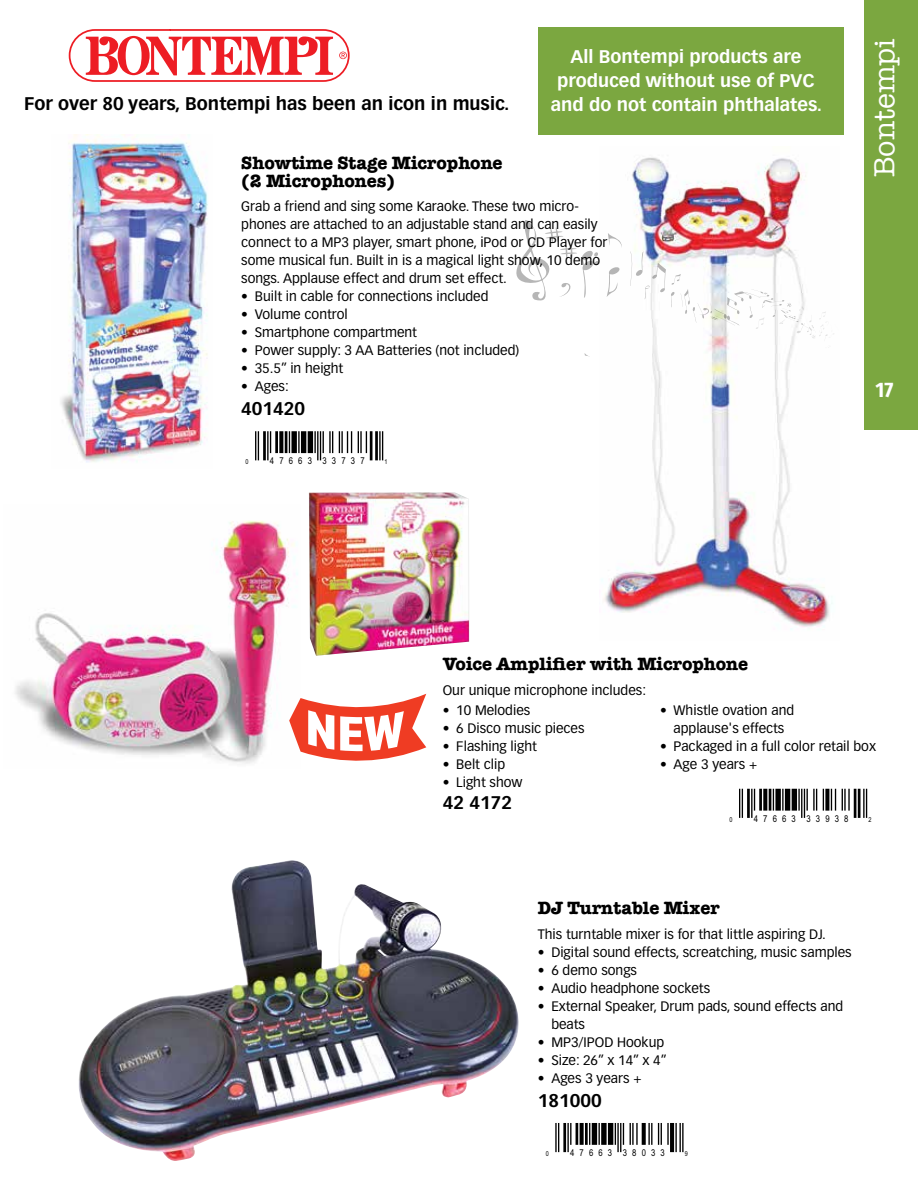
<style>
.page{position:relative;width:918px;height:1188px;background:#fff}
.page>*{position:absolute;margin:0;border:0;box-sizing:border-box;transform-origin:0 0}
.t1{font:30px "American Typewriter";color:#fff}
.t2{font:700 21px "Fira Sans Condensed";color:#fff}
.t3{font:700 18px/18px "American Typewriter ITC Pro";color:#000}
.t4{font:700 18px/24px "Vectora LT Pro";color:#fff;text-align:center}
.t5{font:700 18px "Vectora LT Pro";color:#000}
.t6{font:13.5px/18px "Vectora LT Pro";color:#000}
.t7{font:9.45px "Arial Narrow";letter-spacing:.545em;color:#000}
.t8{font:6.75px "Arial Narrow";color:#000}
</style>
<div class="page">
<div style="left:864px;top:0;width:54px;height:429px;background:#7ba740"></div>
<img style="left:79px;top:860px;width:440px;height:301px">
<svg style="left:69px;top:29px;width:281px;height:53px"></svg>
<div style="left:538px;top:28px;width:306px;height:107px;background:#7ba740"></div>
<img style="left:601px;top:157px;width:232px;height:473px">
<img style="left:60px;top:135px;width:148px;height:328px">
<svg style="left:606px;top:267px;width:14px;height:30px"></svg>
<svg style="left:608px;top:233px;width:14px;height:15px"></svg>
<svg style="left:516px;top:220px;width:83px;height:81px"></svg>
<svg style="left:630px;top:251px;width:204px;height:97px"></svg>
<svg style="left:607px;top:371px;width:51px;height:38px"></svg>
<img style="left:15px;top:520px;width:283px;height:244px">
<img style="left:309px;top:492px;width:160px;height:164px">
<svg style="left:289px;top:694px;width:137px;height:70px"></svg>
<svg style="left:255px;top:431px;width:4px;height:29px"></svg>
<hr style="left:263px;top:431px;width:3px;height:29px;background:#000">
<hr style="left:267px;top:431px;width:2px;height:29px;background:#000">
<svg style="left:270px;top:431px;width:1px;height:22px"></svg>
<hr style="left:275px;top:431px;width:3px;height:22px;background:#000">
<svg style="left:279px;top:431px;width:4px;height:22px"></svg>
<hr style="left:285px;top:431px;width:2px;height:22px;background:#000">
<svg style="left:289px;top:431px;width:1px;height:22px"></svg>
<div style="left:291px;top:431px;width:6px;height:22px;background:#000"></div>
<hr style="left:298px;top:431px;width:2px;height:22px;background:#000">
<div style="left:301px;top:431px;width:5px;height:22px;background:#000"></div>
<div style="left:308px;top:431px;width:5px;height:22px;background:#000"></div>
<hr style="left:314px;top:431px;width:2px;height:22px;background:#000">
<svg style="left:317px;top:431px;width:7px;height:29px"></svg>
<hr style="left:329px;top:431px;width:2px;height:22px;background:#000">
<svg style="left:332px;top:431px;width:1px;height:22px"></svg>
<svg style="left:339px;top:431px;width:1px;height:22px"></svg>
<hr style="left:341px;top:431px;width:2px;height:22px;background:#000">
<svg style="left:347px;top:431px;width:5px;height:22px"></svg>
<svg style="left:358px;top:431px;width:1px;height:22px"></svg>
<hr style="left:360px;top:431px;width:2px;height:22px;background:#000">
<svg style="left:366px;top:431px;width:1px;height:22px"></svg>
<hr style="left:370px;top:431px;width:2px;height:29px;background:#000">
<hr style="left:375px;top:431px;width:3px;height:29px;background:#000">
<hr style="left:379px;top:431px;width:2px;height:29px;background:#000">
<svg style="left:382px;top:431px;width:1px;height:29px"></svg>
<svg style="left:739px;top:789px;width:4px;height:29px"></svg>
<hr style="left:747px;top:789px;width:3px;height:29px;background:#000">
<svg style="left:751px;top:789px;width:4px;height:29px"></svg>
<hr style="left:759px;top:789px;width:3px;height:22px;background:#000">
<svg style="left:763px;top:789px;width:4px;height:22px"></svg>
<hr style="left:769px;top:789px;width:2px;height:22px;background:#000">
<svg style="left:773px;top:789px;width:1px;height:22px"></svg>
<div style="left:775px;top:789px;width:6px;height:22px;background:#000"></div>
<hr style="left:782px;top:789px;width:2px;height:22px;background:#000">
<div style="left:785px;top:789px;width:5px;height:22px;background:#000"></div>
<div style="left:792px;top:789px;width:5px;height:22px;background:#000"></div>
<hr style="left:798px;top:789px;width:2px;height:22px;background:#000">
<svg style="left:801px;top:789px;width:4px;height:29px"></svg>
<hr style="left:806px;top:789px;width:2px;height:22px;background:#000">
<hr style="left:813px;top:789px;width:2px;height:22px;background:#000">
<svg style="left:816px;top:789px;width:1px;height:22px"></svg>
<svg style="left:823px;top:789px;width:1px;height:22px"></svg>
<svg style="left:825px;top:789px;width:4px;height:22px"></svg>
<svg style="left:831px;top:789px;width:5px;height:22px"></svg>
<svg style="left:842px;top:789px;width:1px;height:22px"></svg>
<hr style="left:844px;top:789px;width:2px;height:22px;background:#000">
<hr style="left:848px;top:789px;width:2px;height:22px;background:#000">
<hr style="left:854px;top:789px;width:2px;height:29px;background:#000">
<hr style="left:858px;top:789px;width:2px;height:29px;background:#000">
<hr style="left:863px;top:789px;width:2px;height:29px;background:#000">
<svg style="left:866px;top:789px;width:1px;height:29px"></svg>
<hr style="left:555px;top:1123px;width:2px;height:29px;background:#000">
<svg style="left:558px;top:1123px;width:1px;height:29px"></svg>
<hr style="left:563px;top:1123px;width:3px;height:29px;background:#000">
<hr style="left:567px;top:1123px;width:2px;height:29px;background:#000">
<svg style="left:570px;top:1123px;width:1px;height:22px"></svg>
<hr style="left:576px;top:1123px;width:2px;height:22px;background:#000">
<svg style="left:580px;top:1123px;width:4px;height:22px"></svg>
<hr style="left:585px;top:1123px;width:3px;height:22px;background:#000">
<svg style="left:589px;top:1123px;width:1px;height:22px"></svg>
<div style="left:592px;top:1123px;width:5px;height:22px;background:#000"></div>
<hr style="left:598px;top:1123px;width:2px;height:22px;background:#000">
<div style="left:601px;top:1123px;width:6px;height:22px;background:#000"></div>
<div style="left:608px;top:1123px;width:5px;height:22px;background:#000"></div>
<svg style="left:615px;top:1123px;width:9px;height:29px"></svg>
<svg style="left:630px;top:1123px;width:1px;height:22px"></svg>
<hr style="left:632px;top:1123px;width:2px;height:22px;background:#000">
<hr style="left:636px;top:1123px;width:2px;height:22px;background:#000">
<svg style="left:642px;top:1123px;width:4px;height:22px"></svg>
<hr style="left:648px;top:1123px;width:2px;height:22px;background:#000">
<svg style="left:651px;top:1123px;width:1px;height:22px"></svg>
<svg style="left:658px;top:1123px;width:4px;height:22px"></svg>
<hr style="left:667px;top:1123px;width:2px;height:22px;background:#000">
<hr style="left:670px;top:1123px;width:4px;height:29px;background:#000">
<hr style="left:675px;top:1123px;width:2px;height:29px;background:#000">
<hr style="left:679px;top:1123px;width:2px;height:29px;background:#000">
<hr style="left:682px;top:1123px;width:2px;height:29px;background:#000">
<h3 class="t5" style="left:24px;top:93px;width:487px">For over 80 years, Bontempi has been an icon in music.</h3>
<h3 class="t4" style="left:551px;top:44px;width:273px">All Bontempi products are produced without use of PVC and do not contain phthalates.</h3>
<h3 class="t3" style="left:241px;top:153px;width:263px">Showtime Stage Microphone (2 Microphones)</h3>
<p class="t6" style="left:241px;top:198px;width:368px">Grab a friend and sing some Karaoke. These two micro&shy;phones are attached to an adjustable stand and can easily connect to a MP3 player, smart phone, iPod or CD Player for some musical fun. Built in is a magical light show, 10 demo songs. Applause effect and drum set effect.</p>
<p class="t6" style="left:241px;top:288px;width:249px">• Built in cable for connections included</p>
<p class="t6" style="left:241px;top:305px;width:108px">• Volume control</p>
<p class="t6" style="left:241px;top:323px;width:177px">• Smartphone compartment</p>
<p class="t6" style="left:241px;top:341px;width:279px">• Power supply: 3 AA Batteries (not included)</p>
<p class="t6" style="left:241px;top:359px;width:104px">• 35.5” in height</p>
<p class="t6" style="left:241px;top:377px;width:49px">• Ages:</p>
<h3 class="t5" style="left:241px;top:398px;width:65px">401420</h3>
<p class="t8" style="left:246px;top:457px;width:5px">0</p>
<p class="t7" style="left:270px;top:454px;width:96px">47663 33737</p>
<p class="t8" style="left:385px;top:457px;width:5px">1</p>
<h1 class="t1" style="left:862px;top:177px;width:140px;rotate:-90deg">Bontempi</h1>
<h2 class="t2" style="left:876px;top:373px;width:19px">17</h2>
<h3 class="t3" style="left:443px;top:655px;width:307px">Voice Amplifier with Microphone</h3>
<p class="t6" style="left:443px;top:681px;width:205px">Our unique microphone includes:</p>
<p class="t6" style="left:443px;top:701px;width:89px">• 10 Melodies</p>
<p class="t6" style="left:443px;top:719px;width:143px">• 6 Disco music pieces</p>
<p class="t6" style="left:443px;top:737px;width:96px">• Flashing light</p>
<p class="t6" style="left:443px;top:755px;width:64px">• Belt clip</p>
<p class="t6" style="left:443px;top:773px;width:81px">• Light show</p>
<h3 class="t5" style="left:443px;top:792px;width:71px">42 4172</h3>
<p class="t6" style="left:660px;top:701px;width:136px;text-align:center">• Whistle ovation and applause's effects</p>
<p class="t6" style="left:660px;top:737px;width:217px">• Packaged in a full color retail box</p>
<p class="t6" style="left:660px;top:755px;width:99px">• Age 3 years +</p>
<p class="t8" style="left:730px;top:815px;width:5px">0</p>
<p class="t7" style="left:754px;top:812px;width:96px">47663 33938</p>
<p class="t8" style="left:869px;top:815px;width:5px">2</p>
<h3 class="t3" style="left:538px;top:899px;width:183px">DJ Turntable Mixer</h3>
<p class="t6" style="left:538px;top:925px;width:290px">This turntable mixer is for that little aspiring DJ.</p>
<p class="t6" style="left:538px;top:943px;width:315px">• Digital sound effects, screatching, music samples</p>
<p class="t6" style="left:538px;top:961px;width:101px">• 6 demo songs</p>
<p class="t6" style="left:538px;top:979px;width:174px">• Audio headphone sockets</p>
<p class="t6" style="left:551px;top:997px;width:293px;text-indent:-14px">• External Speaker, Drum pads, sound effects and beats</p>
<p class="t6" style="left:538px;top:1033px;width:128px">• MP3/IPOD Hookup</p>
<p class="t6" style="left:538px;top:1051px;width:130px">• Size: 26” x 14” x 4”</p>
<p class="t6" style="left:538px;top:1069px;width:105px">• Ages 3 years +</p>
<h3 class="t5" style="left:538px;top:1090px;width:65px">181000</h3>
<p class="t8" style="left:546px;top:1149px;width:5px">0</p>
<p class="t7" style="left:570px;top:1146px;width:96px">47663 38033</p>
<p class="t8" style="left:685px;top:1149px;width:5px">9</p>
</div>
